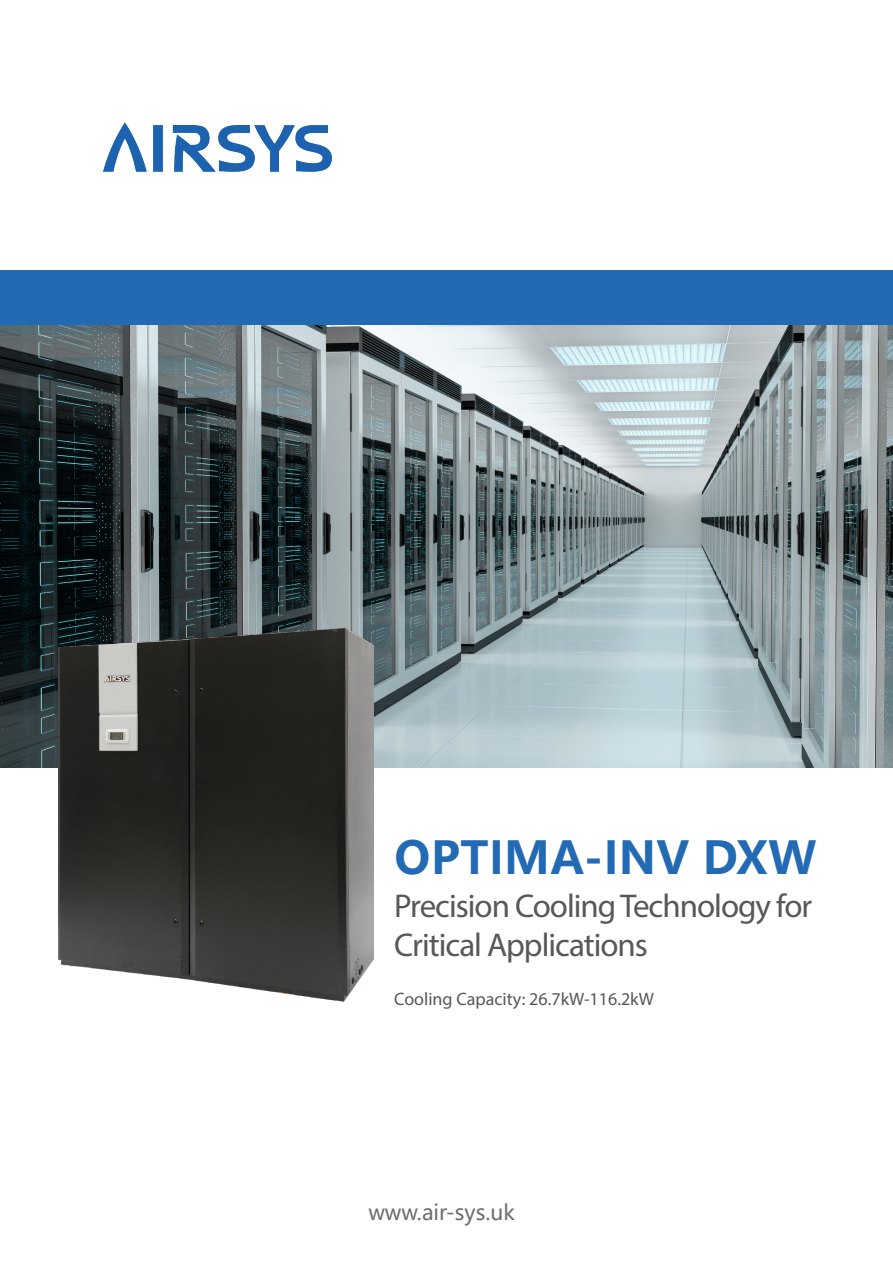
<style>
.page{position:relative;width:893px;height:1263px;background:#fff}
.page>*{position:absolute;margin:0;border:0;box-sizing:border-box;transform-origin:0 0}
.t1{font:700 45px "Microsoft Ya Hei";color:#226ab4}
.t2{font:33px/39.6px "Myriad Pro";letter-spacing:-.03em;color:#57585a}
.t3{font:21px "Microsoft Ya Hei";color:#6c6d70}
.t4{font:18px "Myriad Pro";color:#57585a}
</style>
<div class="page">
<img style="left:0;top:325px;width:893px;height:443px">
<img style="left:103px;top:122px;width:229px;height:50px">
<div style="left:0;top:270px;width:746px;height:55px;background:#226ab4"></div>
<div style="left:746px;top:270px;width:147px;height:55px;background:#226ab4"></div>
<img style="left:59px;top:617px;width:314px;height:385px">
<p class="t1" style="left:394px;top:826px;width:424px">OPTIMA-INV DXW</p>
<p class="t2" style="left:394px;top:885px;width:420px">Precision Cooling Technology for<br>Critical Applications</p>
<p class="t4" style="left:394px;top:988px;width:261px">Cooling Capacity: 26.7kW-116.2kW</p>
<p class="t3" style="left:368px;top:1198px;width:148px">www.air-sys.uk</p>
</div>
